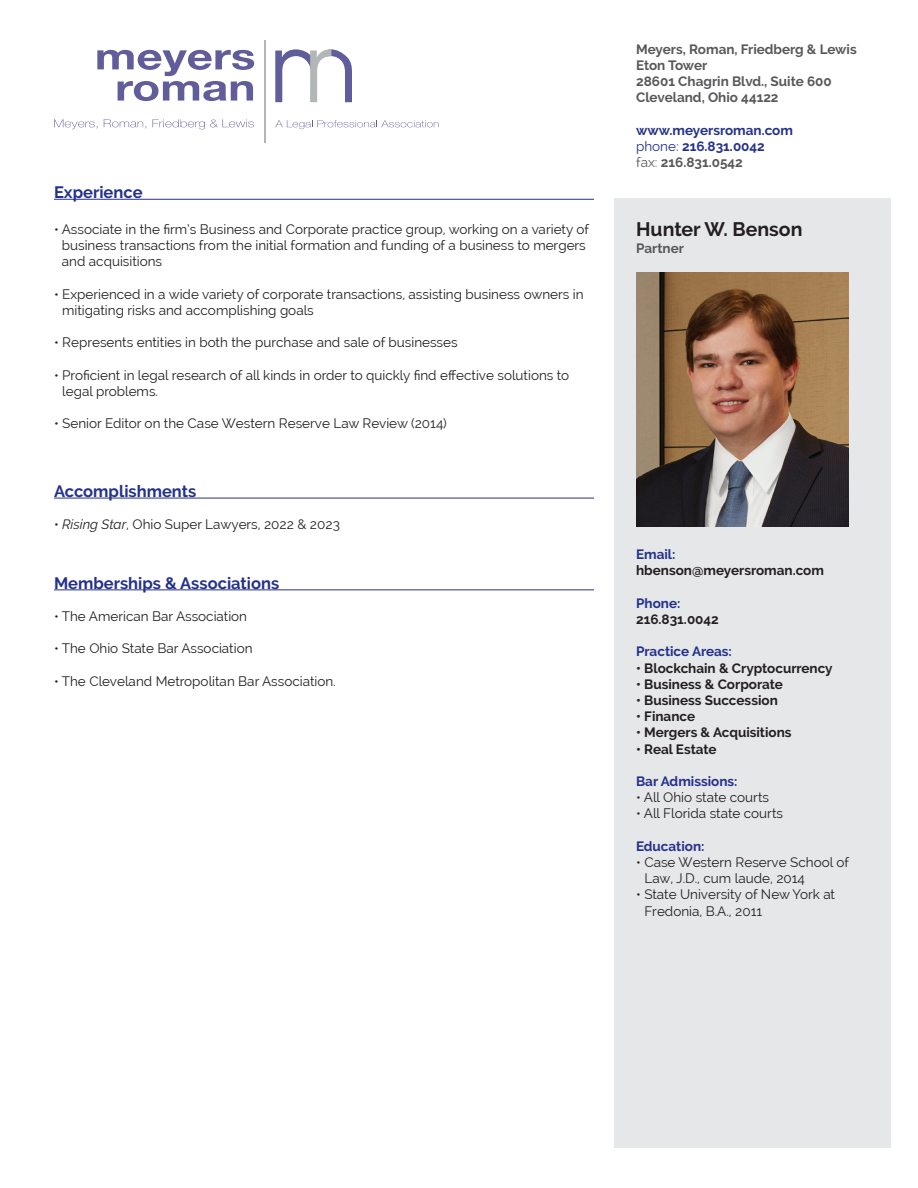
<style>
.page{position:relative;width:918px;height:1188px;background:#fff}
.page>*{position:absolute;margin:0;border:0;box-sizing:border-box;transform-origin:0 0}
.t1{font:700 19.5px "Raleway";color:#231f20}
.t2{font:700 16.5px "Raleway";color:#24318b}
.t3{font:13.5px/16.2px "Raleway";color:#231f20}
.t4{font:700 13.5px "Raleway";color:#231f20}
.t5{font:700 13.5px/16.2px "Raleway";color:#24318b}
.t6{font:700 13.5px/16.2px "Raleway";color:#57585a}
.s1{font-style:italic}
.s2{font-weight:400}
.s3{font-weight:400;color:#57585a}
.s4{color:#57585a}
</style>
<div class="page">
<svg style="left:275px;top:49px;width:77px;height:53px"></svg>
<svg style="left:97px;top:50px;width:157px;height:51px"></svg>
<svg style="left:54px;top:119px;width:44px;height:10px"></svg>
<svg style="left:104px;top:119px;width:42px;height:10px"></svg>
<svg style="left:153px;top:119px;width:101px;height:10px"></svg>
<svg style="left:275px;top:120px;width:164px;height:9px"></svg>
<hr style="left:264px;top:41px;width:2px;height:102px;background:#b3b6b7">
<hr style="left:54px;top:199px;width:540px;height:1px;background:#24318b">
<hr style="left:54px;top:498px;width:540px;height:1px;background:#24318b">
<hr style="left:54px;top:589px;width:540px;height:1px;background:#24318b">
<div style="left:615px;top:198px;width:276px;height:950px;background:#e6e7e9"></div>
<img style="left:636px;top:272px;width:212px;height:255px">
<p class="t2" style="left:54px;top:183px;width:90px">Experience</p>
<p class="t3" style="left:62px;top:221px;width:529px;text-indent:-8px">• Associate in the firm’s Business and Corporate practice group, working on a variety of business transactions from the initial formation and funding of a business to mergers and acquisitions</p>
<p class="t3" style="left:62px;top:286px;width:523px;text-indent:-8px">• Experienced in a wide variety of corporate transactions, assisting business owners in mitigating risks and accomplishing goals</p>
<p class="t3" style="left:54px;top:335px;width:405px">• Represents entities in both the purchase and sale of businesses</p>
<p class="t3" style="left:62px;top:367px;width:509px;text-indent:-8px">• Proficient in legal research of all kinds in order to quickly find effective solutions to legal problems.</p>
<p class="t3" style="left:54px;top:416px;width:394px">• Senior Editor on the Case Western Reserve Law Review (2014)</p>
<p class="t2" style="left:54px;top:482px;width:144px">Accomplishments</p>
<p class="t3" style="left:54px;top:516px;width:287px">• <span class="s1">Rising Star</span>, Ohio Super Lawyers, 2022 &amp; 2023</p>
<p class="t2" style="left:54px;top:573px;width:227px">Memberships &amp; Associations</p>
<p class="t3" style="left:54px;top:608px;width:195px">• The American Bar Association</p>
<p class="t3" style="left:54px;top:641px;width:200px">• The Ohio State Bar Association</p>
<p class="t3" style="left:54px;top:673px;width:283px">• The Cleveland Metropolitan Bar Association.</p>
<p class="t6" style="left:636px;top:41px;width:222px">Meyers, Roman, Friedberg &amp; Lewis<br>Eton Tower<br>28601 Chagrin Blvd., Suite 600<br>Cleveland, Ohio 44122</p>
<p class="t5" style="left:636px;top:122px;width:158px">www.meyersroman.com <span class="s2">phone:</span> 216.831.0042<br><span class="s3">fax:</span> <span class="s4">216.831.0542</span></p>
<h1 class="t1" style="left:636px;top:218px;width:168px">Hunter W. Benson</h1>
<p class="t6" style="left:636px;top:240px;width:49px">Partner</p>
<p class="t5" style="left:636px;top:546px;width:41px">Email:</p>
<p class="t4" style="left:636px;top:563px;width:189px">hbenson@meyersroman.com</p>
<p class="t5" style="left:636px;top:595px;width:46px">Phone:</p>
<p class="t4" style="left:636px;top:612px;width:84px">216.831.0042</p>
<p class="t5" style="left:636px;top:644px;width:97px">Practice Areas:</p>
<p class="t4" style="left:636px;top:660px;width:198px">• Blockchain &amp; Cryptocurrency</p>
<p class="t4" style="left:636px;top:676px;width:148px">• Business &amp; Corporate</p>
<p class="t4" style="left:636px;top:693px;width:143px">• Business Succession</p>
<p class="t4" style="left:636px;top:709px;width:61px">• Finance</p>
<p class="t4" style="left:636px;top:725px;width:157px">• Mergers &amp; Acquisitions</p>
<p class="t4" style="left:636px;top:741px;width:82px">• Real Estate</p>
<p class="t5" style="left:636px;top:773px;width:103px">Bar Admissions:</p>
<p class="t3" style="left:636px;top:789px;width:134px">• All Ohio state courts</p>
<p class="t3" style="left:636px;top:805px;width:148px">• All Florida state courts</p>
<p class="t5" style="left:636px;top:838px;width:70px">Education:</p>
<p class="t3" style="left:644px;top:854px;width:206px;text-indent:-8px">• Case Western Reserve School of<br>Law, J.D., cum laude, 2014</p>
<p class="t3" style="left:644px;top:886px;width:192px;text-indent:-8px">• State University of New York at<br>Fredonia, B.A., 2011</p>
</div>
